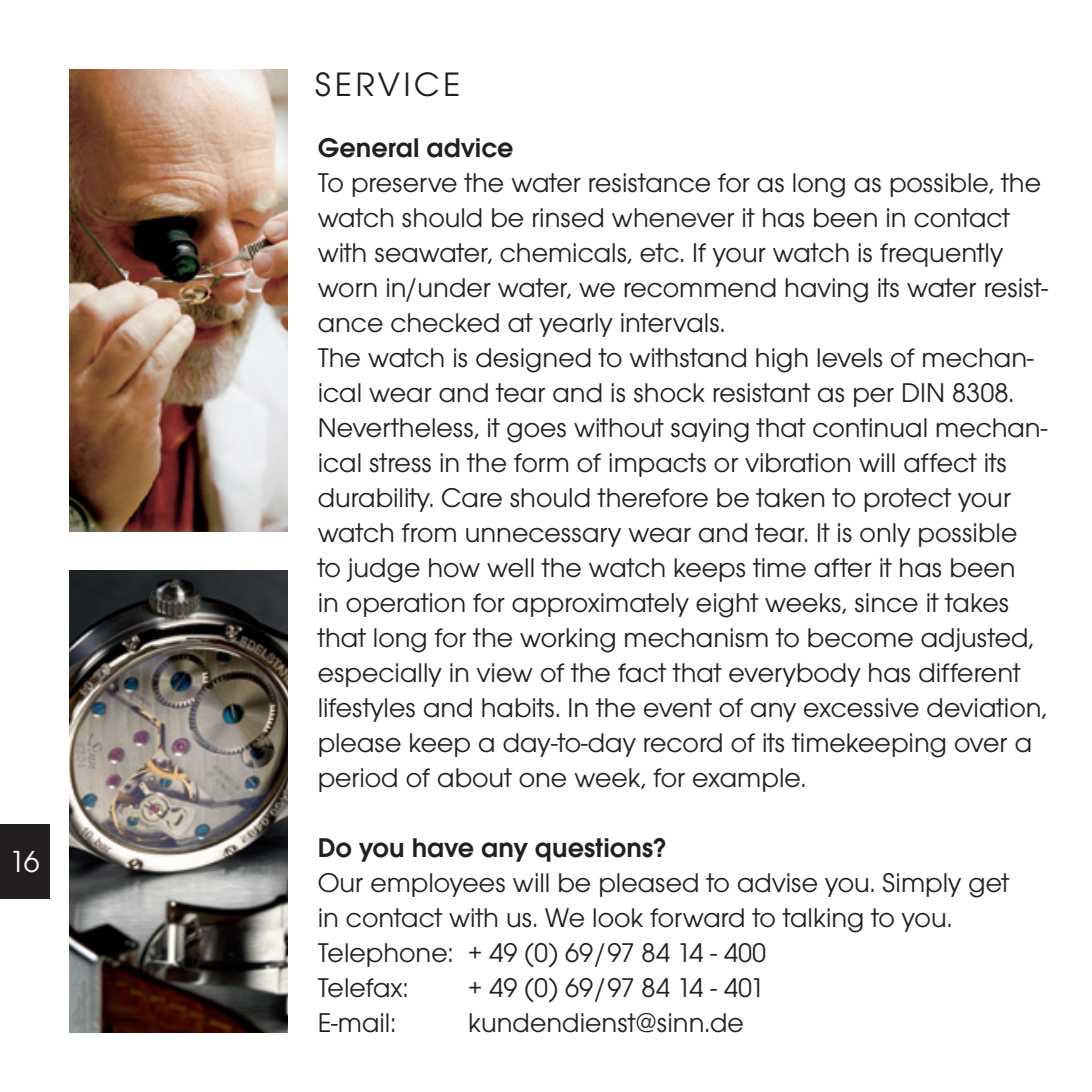
<style>
.page{position:relative;width:1092px;height:1092px;background:#fff}
.page>*{position:absolute;margin:0;border:0;box-sizing:border-box;transform-origin:0 0}
.t1{font:35px "Avant Gar Got Itc T Boo";color:#231f20}
.t2{font:31.5px "Avant Gar Got Itc T Boo";color:#fff}
.t3{font:28px/35px "Avant Gar Got Itc T Boo";color:#231f20}
.t4{font:28px "Avant Gar Got Itc T Dem";color:#231f20}
</style>
<div class="page">
<div style="left:0;top:823px;width:50px;height:75px;background:#231f20"></div>
<img style="left:69px;top:69px;width:219px;height:462px">
<img style="left:69px;top:571px;width:219px;height:461px">
<p class="t2" style="left:10px;top:843px;width:32px">16</p>
<p class="t1" style="left:315px;top:64px;width:146px">Service</p>
<p class="t4" style="left:317px;top:131px;width:197px">General advice</p>
<p class="t3" style="left:317px;top:165px;width:732px">To preserve the water resistance for as long as possible, the watch should be rinsed whenever it has been in contact with seawater, chemicals, etc. If your watch is frequently worn in/under water, we recommend having its water resist&shy;ance checked at yearly intervals.<br>The watch is designed to withstand high levels of mechan&shy;ical wear and tear and is shock resistant as per DIN 8308.<br>Nevertheless, it goes without saying that continual mechan&shy;ical stress in the form of impacts or vibration will affect its durability. Care should therefore be taken to protect your watch from unnecessary wear and tear. It is only possible<br>to judge how well the watch keeps time after it has been<br>in operation for approximately eight weeks, since it takes that long for the working mechanism to become adjusted, especially in view of the fact that everybody has different lifestyles and habits. In the event of any excessive deviation, please keep a day-to-day record of its timekeeping over a period of about one week, for example.</p>
<p class="t4" style="left:317px;top:831px;width:350px">Do you have any questions?</p>
<p class="t3" style="left:317px;top:865px;width:693px">Our employees will be pleased to advise you. Simply get in contact with us. We look forward to talking to you.<br>Telephone: + 49 (0) 69/97 84 14 - 400<br>Telefax:</p>
<p class="t3" style="left:468px;top:970px;width:298px">+ 49 (0) 69/97 84 14 - 401</p>
<p class="t3" style="left:317px;top:1005px;width:80px">E-mail:</p>
<p class="t3" style="left:468px;top:1005px;width:277px">kundendienst@sinn.de</p>
</div>
